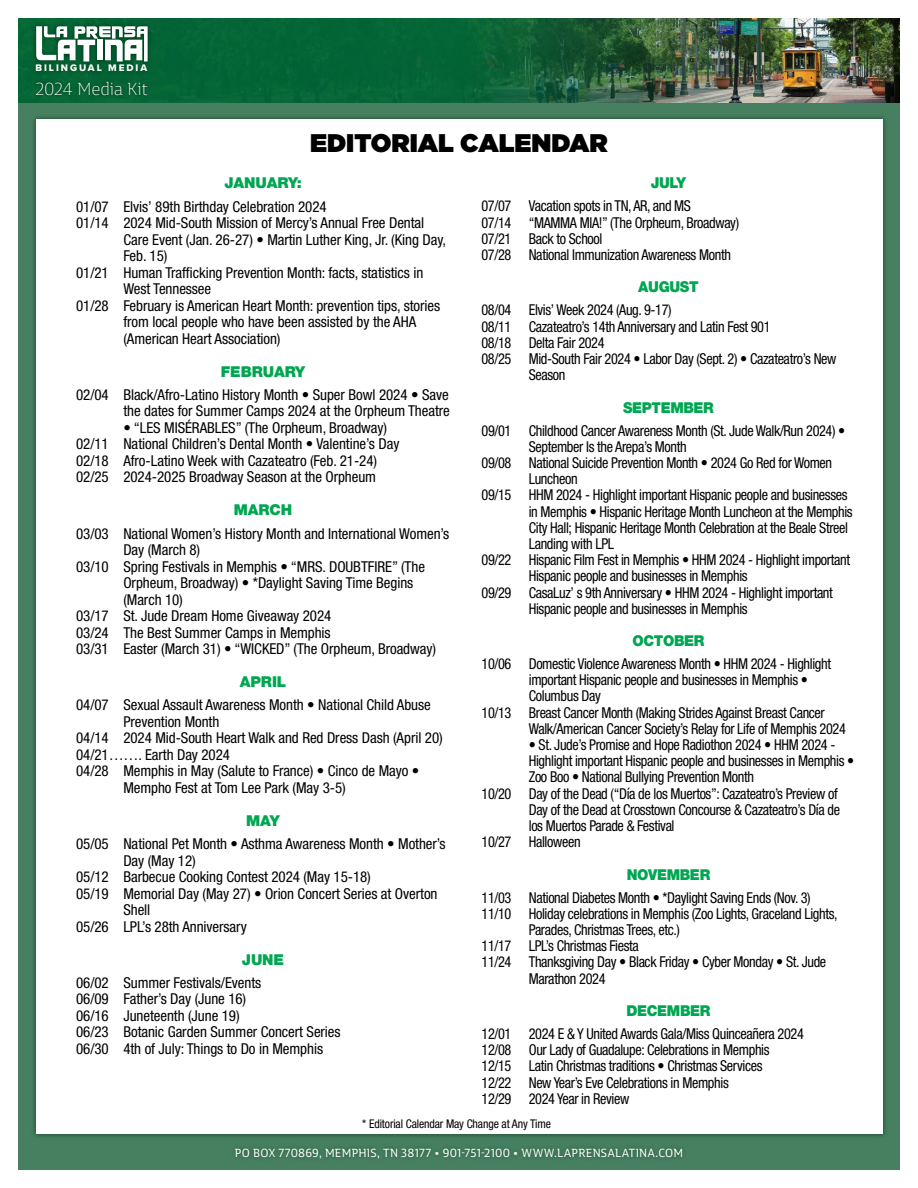
<style>
.page{position:relative;width:918px;height:1188px;background:#fff}
.page>*{position:absolute;margin:0;border:0;box-sizing:border-box;transform-origin:0 0}
.t1{font:900 25.5px "Gotham";color:#000}
.t2{font:18px "Enra Semi Var Roman";letter-spacing:-.005em;color:#fff}
.t3{font:condensed 15px/16.2px "Helvetica Neue LT Std";letter-spacing:-.025em;color:#000;scale:.95 1}
.t4{font:condensed 15px/16.5px "Helvetica Neue LT Std";letter-spacing:-.005em;color:#000}
.t5{font:900 15px "Helvetica Neue LT Std";letter-spacing:-.025em;color:#00a651;scale:.95 1}
.t6{font:condensed 15px "Helvetica Neue LT Std";letter-spacing:-.025em;color:#000}
.t7{font:900 15px "Helvetica Neue LT Std";letter-spacing:-.025em;color:#00a651}
.t8{font:900 15px "Helvetica Neue LT Std";letter-spacing:-.005em;color:#00a651}
.t9{font:12.15px "Enra Semi Var Roman";letter-spacing:.02em;color:#fff}
.t10{font:condensed 12px "Helvetica Neue LT Std";letter-spacing:-.01em;color:#000}
.t11{font:9.9px "Proxima Nova Extrabld";letter-spacing:.2em;color:#fff}
</style>
<div class="page">
<div style="left:18px;top:18px;width:882px;height:1152px;background:#468060"></div>
<div style="left:36px;top:119px;width:847px;height:1015px;background:#fff"></div>
<img style="left:18px;top:18px;width:882px;height:85px">
<img style="left:29px;top:19px;width:127px;height:62px">
<svg style="left:36px;top:26px;width:112px;height:36px"></svg>
<img style="left:32px;top:77px;width:120px;height:26px">
<p class="t11" style="left:36px;top:60px;width:113px">BILINGUAL MEDIA</p>
<p class="t2" style="left:35px;top:76px;width:114px">2024 Media Kit</p>
<h1 class="t1" style="left:310px;top:125px;width:299px">EDITORIAL CALENDAR</h1>
<p class="t8" style="left:224px;top:174px;width:79px">JANUARY:</p>
<p class="t4" style="left:76px;top:198px;width:252px">01/07 Elvis’ 89th Birthday Celebration 2024</p>
<p class="t4" style="left:76px;top:215px;width:350px">01/14 2024 Mid-South Mission of Mercy’s Annual Free Dental</p>
<p class="t4" style="left:123px;top:231px;width:324px">Care Event (Jan. 26-27) • Martin Luther King, Jr. (King Day,</p>
<p class="t6" style="left:123px;top:247px;width:46px">Feb. 15)</p>
<p class="t4" style="left:76px;top:264px;width:349px">01/21 Human Trafficking Prevention Month: facts, statistics in</p>
<p class="t4" style="left:123px;top:281px;width:89px">West Tennessee</p>
<p class="t4" style="left:76px;top:297px;width:366px">01/28 February is American Heart Month: prevention tips, stories</p>
<p class="t4" style="left:123px;top:314px;width:294px">from local people who have been assisted by the AHA</p>
<p class="t4" style="left:123px;top:330px;width:159px">(American Heart Association)</p>
<p class="t8" style="left:221px;top:362px;width:86px">FEBRUARY</p>
<p class="t4" style="left:76px;top:386px;width:375px;text-align:right">02/04 Black/Afro-Latino History Month • Super Bowl 2024 • Save the dates for Summer Camps 2024 at the Orpheum Theatre</p>
<p class="t4" style="left:76px;top:419px;width:325px;text-indent:47px">• “LES MISÉRABLES” (The Orpheum, Broadway)<br>02/11 National Children’s Dental Month • Valentine’s Day 02/18 Afro-Latino Week with Cazateatro (Feb. 21-24)<br>02/25 2024-2025 Broadway Season at the Orpheum</p>
<p class="t7" style="left:234px;top:501px;width:60px">MARCH</p>
<p class="t4" style="left:76px;top:525px;width:375px">03/03 National Women’s History Month and International Women’s</p>
<p class="t4" style="left:123px;top:542px;width:78px">Day (March 8)</p>
<p class="t4" style="left:76px;top:558px;width:350px">03/10 Spring Festivals in Memphis • “MRS. DOUBTFIRE” (The</p>
<p class="t4" style="left:123px;top:575px;width:292px">Orpheum, Broadway) • *Daylight Saving Time Begins</p>
<p class="t6" style="left:123px;top:591px;width:61px">(March 10)</p>
<p class="t4" style="left:76px;top:608px;width:257px">03/17 St. Jude Dream Home Giveaway 2024</p>
<p class="t4" style="left:76px;top:624px;width:256px">03/24 The Best Summer Camps in Memphis</p>
<p class="t4" style="left:76px;top:641px;width:361px">03/31 Easter (March 31) • “WICKED” (The Orpheum, Broadway)</p>
<p class="t7" style="left:240px;top:673px;width:48px">APRIL</p>
<p class="t4" style="left:76px;top:697px;width:356px">04/07 Sexual Assault Awareness Month • National Child Abuse</p>
<p class="t4" style="left:123px;top:713px;width:98px">Prevention Month</p>
<p class="t4" style="left:76px;top:730px;width:368px">04/14 2024 Mid-South Heart Walk and Red Dress Dash (April 20)</p>
<p class="t4" style="left:76px;top:746px;width:155px">04/21……. Earth Day 2024</p>
<p class="t4" style="left:76px;top:763px;width:345px">04/28 Memphis in May (Salute to France) • Cinco de Mayo •</p>
<p class="t4" style="left:123px;top:779px;width:224px">Mempho Fest at Tom Lee Park (May 3-5)</p>
<p class="t7" style="left:246px;top:812px;width:35px">MAY</p>
<p class="t4" style="left:76px;top:836px;width:371px">05/05 National Pet Month • Asthma Awareness Month • Mother’s</p>
<p class="t6" style="left:123px;top:852px;width:74px">Day (May 12)</p>
<p class="t4" style="left:76px;top:869px;width:296px">05/12 Barbecue Cooking Contest 2024 (May 15-18)</p>
<p class="t4" style="left:76px;top:885px;width:363px">05/19 Memorial Day (May 27) • Orion Concert Series at Overton</p>
<p class="t6" style="left:123px;top:901px;width:28px">Shell</p>
<p class="t4" style="left:76px;top:918px;width:172px">05/26 LPL’s 28th Anniversary</p>
<p class="t7" style="left:242px;top:950px;width:44px">JUNE</p>
<p class="t4" style="left:76px;top:974px;width:266px">06/02 Summer Festivals/Events<br>06/09 Father’s Day (June 16)<br>06/16 Juneteenth (June 19)<br>06/23 Botanic Garden Summer Concert Series 06/30 4th of July: Things to Do in Memphis</p>
<p class="t5" style="left:651px;top:174px;width:39px">JULY</p>
<p class="t3" style="left:482px;top:198px;width:273px">07/07 Vacation spots in TN, AR, and MS<br>07/14 “MAMMA MIA!” (The Orpheum, Broadway)<br>07/21 Back to School<br>07/28 National Immunization Awareness Month</p>
<p class="t5" style="left:638px;top:278px;width:65px">AUGUST</p>
<p class="t3" style="left:482px;top:302px;width:202px">08/04 Elvis’ Week 2024 (Aug. 9-17)</p>
<p class="t3" style="left:482px;top:318px;width:306px">08/11 Cazateatro’s 14th Anniversary and Latin Fest 901</p>
<p class="t3" style="left:482px;top:334px;width:131px">08/18 Delta Fair 2024</p>
<p class="t3" style="left:482px;top:350px;width:375px">08/25 Mid-South Fair 2024 • Labor Day (Sept. 2) • Cazateatro’s New</p>
<p class="t3" style="left:529px;top:367px;width:40px">Season</p>
<p class="t5" style="left:623px;top:398px;width:97px">SEPTEMBER</p>
<p class="t3" style="left:482px;top:422px;width:385px">09/01 Childhood Cancer Awareness Month (St. Jude Walk/Run 2024) •</p>
<p class="t3" style="left:529px;top:438px;width:168px">September Is the Arepa’s Month</p>
<p class="t3" style="left:482px;top:454px;width:371px">09/08 National Suicide Prevention Month • 2024 Go Red for Women</p>
<p class="t3" style="left:529px;top:471px;width:53px">Luncheon</p>
<p class="t3" style="left:482px;top:487px;width:387px">09/15 HHM 2024 - Highlight important Hispanic people and businesses</p>
<p class="t3" style="left:529px;top:503px;width:343px">in Memphis • Hispanic Heritage Month Luncheon at the Memphis</p>
<p class="t3" style="left:529px;top:519px;width:338px">City Hall; Hispanic Heritage Month Celebration at the Beale Streel</p>
<p class="t3" style="left:529px;top:535px;width:91px">Landing with LPL</p>
<p class="t3" style="left:482px;top:552px;width:389px">09/22 Hispanic Film Fest in Memphis • HHM 2024 - Highlight important</p>
<p class="t3" style="left:529px;top:568px;width:232px">Hispanic people and businesses in Memphis</p>
<p class="t3" style="left:482px;top:584px;width:371px">09/29 CasaLuz’ s 9th Anniversary • HHM 2024 - Highlight important</p>
<p class="t3" style="left:529px;top:600px;width:232px">Hispanic people and businesses in Memphis</p>
<p class="t5" style="left:632px;top:632px;width:77px">OCTOBER</p>
<p class="t3" style="left:482px;top:656px;width:370px">10/06 Domestic Violence Awareness Month • HHM 2024 - Highlight</p>
<p class="t3" style="left:529px;top:672px;width:295px">important Hispanic people and businesses in Memphis •</p>
<p class="t3" style="left:529px;top:688px;width:77px">Columbus Day</p>
<p class="t3" style="left:482px;top:704px;width:363px">10/13 Breast Cancer Month (Making Strides Against Breast Cancer</p>
<p class="t3" style="left:529px;top:720px;width:335px">Walk/American Cancer Society’s Relay for Life of Memphis 2024</p>
<p class="t3" style="left:529px;top:737px;width:324px">• St. Jude’s Promise and Hope Radiothon 2024 • HHM 2024 -</p>
<p class="t3" style="left:529px;top:753px;width:344px">Highlight important Hispanic people and businesses in Memphis •</p>
<p class="t3" style="left:529px;top:769px;width:239px">Zoo Boo • National Bullying Prevention Month</p>
<p class="t3" style="left:482px;top:785px;width:376px">10/20 Day of the Dead (“Día de los Muertos”: Cazateatro’s Preview of</p>
<p class="t3" style="left:529px;top:801px;width:329px">Day of the Dead at Crosstown Concourse &amp; Cazateatro’s Día de</p>
<p class="t3" style="left:529px;top:818px;width:155px">los Muertos Parade &amp; Festival</p>
<p class="t3" style="left:482px;top:834px;width:106px">10/27 Halloween</p>
<p class="t5" style="left:627px;top:865px;width:89px">NOVEMBER</p>
<p class="t3" style="left:482px;top:889px;width:348px">11/03 National Diabetes Month • *Daylight Saving Ends (Nov. 3)</p>
<p class="t3" style="left:482px;top:905px;width:376px">11/10 Holiday celebrations in Memphis (Zoo Lights, Graceland Lights,</p>
<p class="t3" style="left:529px;top:922px;width:161px">Parades, Christmas Trees, etc.)</p>
<p class="t3" style="left:482px;top:938px;width:167px">11/17 LPL’s Christmas Fiesta</p>
<p class="t3" style="left:482px;top:954px;width:364px">11/24 Thanksgiving Day • Black Friday • Cyber Monday • St. Jude</p>
<p class="t3" style="left:529px;top:970px;width:82px">Marathon 2024</p>
<p class="t5" style="left:626px;top:1002px;width:90px">DECEMBER</p>
<p class="t3" style="left:482px;top:1025px;width:341px">12/01 2024 E &amp; Y United Awards Gala/Miss Quinceañera 2024<br>12/08 Our Lady of Guadalupe: Celebrations in Memphis<br>12/15 Latin Christmas traditions • Christmas Services<br>12/22 New Year’s Eve Celebrations in Memphis<br>12/29 2024 Year in Review</p>
<p class="t10" style="left:362px;top:1117px;width:190px">* Editorial Calendar May Change at Any Time</p>
<p class="t9" style="left:235px;top:1144px;width:450px">PO BOX 770869, MEMPHIS, TN 38177 • 901-751-2100 • WWW.LAPRENSALATINA.COM</p>
</div>
